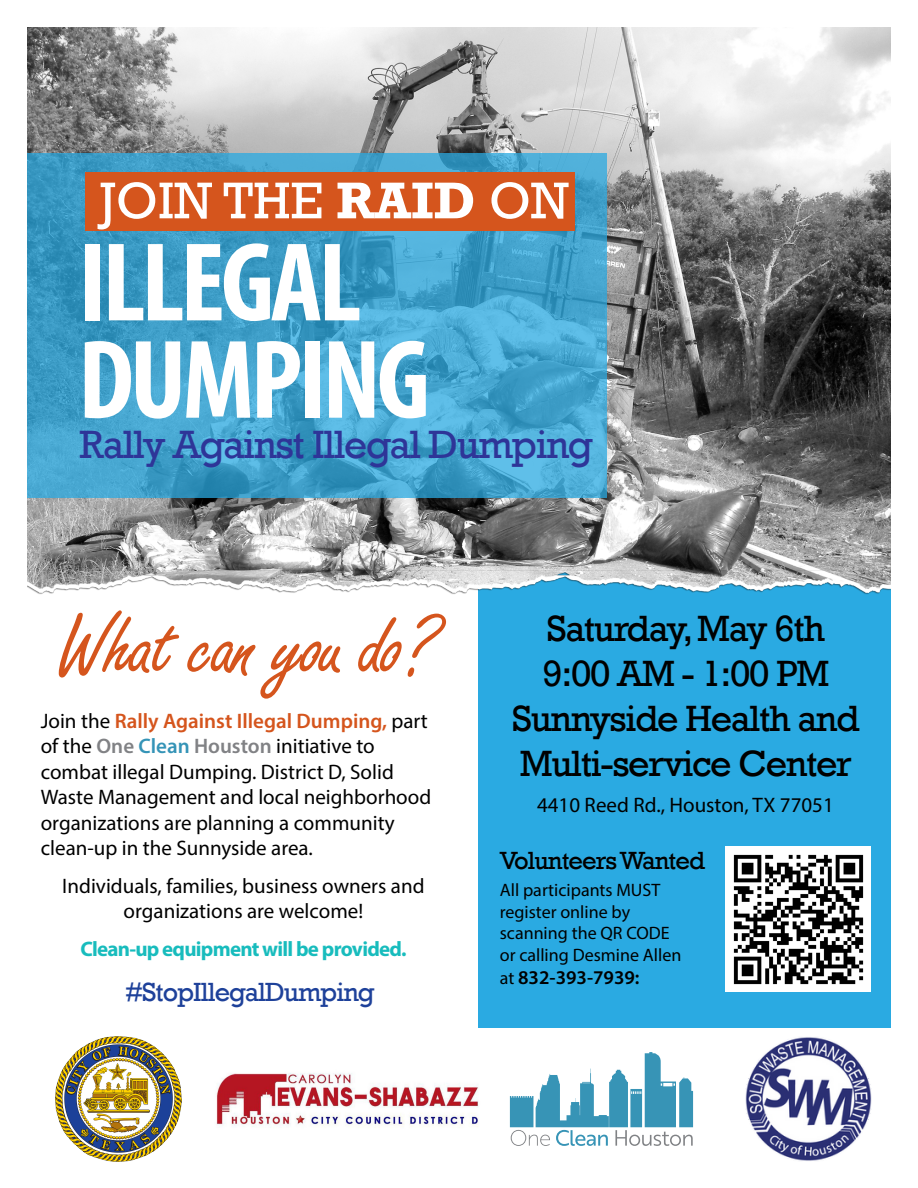
<style>
.page{position:relative;width:918px;height:1188px;background:#fff}
.page>*{position:absolute;margin:0;border:0;box-sizing:border-box;transform-origin:0 0}
.t1{font:700 condensed 113.25px/97.4px "Myriad Pro";letter-spacing:-.035em;color:#fff}
.t2{font:93px "Freestyle Script";letter-spacing:-.035em;color:#d5551d}
.t3{font:40.5px "Rockwell";letter-spacing:-.035em;color:#2e3598}
.t4{font:37.5px/45px "Rockwell";letter-spacing:-.035em;color:#000;text-align:center}
.t5{font:27px "Rockwell";letter-spacing:-.035em;color:#1e419a}
.t6{font:25.5px "Rockwell";letter-spacing:-.035em;color:#000}
.t7{font:21px/25.5px "Myriad Pro";color:#000}
.t8{font:700 21px "Myriad Pro";letter-spacing:-.035em;color:#18bcbd}
.t9{font:600 19.5px "Myriad Pro";color:#000}
.t10{font:18px/21.6px "Myriad Pro";color:#000}
.s1{font-weight:600;color:#d5551d}
.s2{font-weight:600;color:#818285}
.s3{font-weight:600;color:#3594b7}
.s4{font-weight:400;font-size:18px}
</style>
<div class="page">
<div style="left:478px;top:27px;width:413px;height:1000px;background:#2aaae2"></div>
<img style="left:27px;top:27px;width:864px;height:567px">
<svg style="left:27px;top:154px;width:579px;height:344px;background:#43a2cb"></svg>
<img style="left:216px;top:1073px;width:263px;height:55px">
<img style="left:56px;top:1036px;width:125px;height:126px">
<img style="left:745px;top:1037px;width:126px;height:124px">
<div style="left:726px;top:847px;width:145px;height:145px;background:#fff"></div>
<img style="left:733px;top:854px;width:131px;height:131px">
<div style="left:85px;top:172px;width:490px;height:58px;background:#d5551d"></div>
<svg style="left:98px;top:182px;width:114px;height:47px"></svg>
<svg style="left:224px;top:183px;width:97px;height:35px"></svg>
<svg style="left:338px;top:183px;width:135px;height:35px"></svg>
<svg style="left:491px;top:182px;width:78px;height:37px"></svg>
<svg style="left:510px;top:1052px;width:183px;height:94px"></svg>
<h1 class="t1" style="left:78px;top:232px;width:354px">ILLEGAL<br>DUMPING</h1>
<h3 class="t3" style="left:80px;top:421px;width:515px">Rally Against Illegal Dumping</h3>
<h2 class="t2" style="left:57px;top:595px;width:380px">What can you do?</h2>
<p class="t7" style="left:41px;top:708px;width:392px">Join the <span class="s1">Rally Against Illegal Dumping,</span> part of the <span class="s2">One</span> <span class="s3">Clean</span> <span class="s2">Houston</span> initiative to combat illegal Dumping. District D, Solid Waste Management and local neighborhood organizations are planning a community clean-up in the Sunnyside area.</p>
<p class="t7" style="left:62px;top:873px;width:364px;text-align:center">Individuals, families, business owners and organizations are welcome!</p>
<p class="t8" style="left:80px;top:935px;width:328px">Clean-up equipment will be provided.</p>
<p class="t5" style="left:125px;top:977px;width:251px">#StopIllegalDumping</p>
<h3 class="t4" style="left:512px;top:606px;width:349px">Saturday, May 6th<br>9:00 AM - 1:00 PM<br>Sunnyside Health and<br>Multi-service Center</h3>
<p class="t7" style="left:537px;top:792px;width:298px">4410 Reed Rd., Houston, TX 77051</p>
<p class="t6" style="left:500px;top:845px;width:207px">Volunteers Wanted</p>
<p class="t10" style="left:500px;top:879px;width:183px">All participants MUST register online by scanning the QR CODE or calling Desmine Allen</p>
<p class="t9" style="left:500px;top:965px;width:141px"><span class="s4">at</span> 832-393-7939:</p>
</div>
